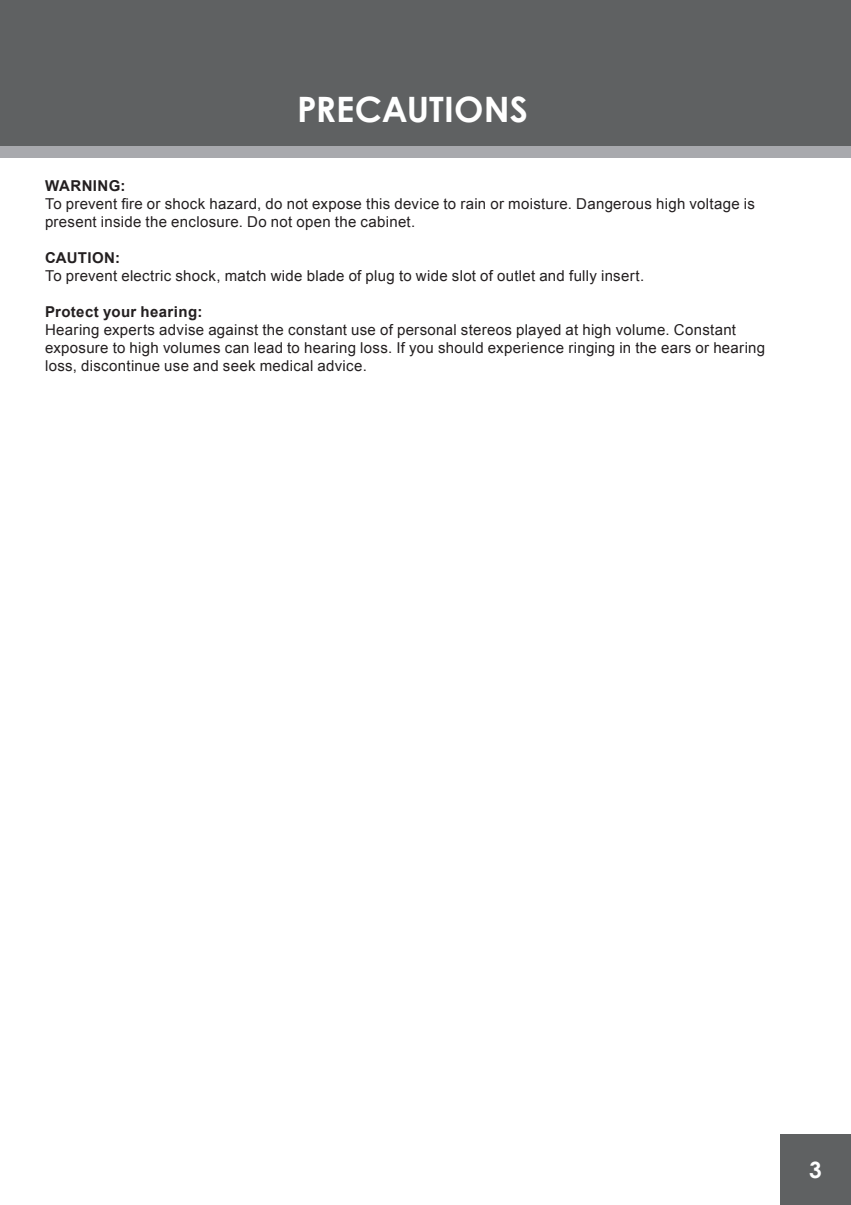
<style>
.page{position:relative;width:851px;height:1205px;background:#fff}
.page>*{position:absolute;margin:0;border:0;box-sizing:border-box;transform-origin:0 0}
.t1{font:700 35px "Century Gothic";color:#fff}
.t2{font:15px/18px "Arial";letter-spacing:.02em;color:#231f20}
.t3{font:700 15px "Arial";letter-spacing:.025em;color:#231f20}
</style>
<div class="page">
<div style="left:0;top:32px;width:850px;height:126px;background:#a8a9ad"></div>
<div style="left:0;top:0;width:850px;height:146px;background:#5f6162"></div>
<div style="left:780px;top:1134px;width:70px;height:71px;background:#5f6162"></div>
<h1 class="t1" style="left:297px;top:82px;width:81px">PRECAUT</h1>
<h1 class="t1" style="left:444px;top:82px;width:35px">IONS</h1>
<p class="t3" style="left:45px;top:176px;width:82px">WARNING:</p>
<p class="t2" style="left:45px;top:195px;width:711px">To prevent fire or shock hazard, do not expose this device to rain or moisture. Dangerous high voltage is present inside the enclosure. Do not open the cabinet.</p>
<p class="t3" style="left:45px;top:248px;width:77px">CAUTION:</p>
<p class="t2" style="left:45px;top:267px;width:600px">To prevent electric shock, match wide blade of plug to wide slot of outlet and fully insert.</p>
<p class="t3" style="left:45px;top:302px;width:159px">Protect your hearing:</p>
<p class="t2" style="left:45px;top:321px;width:721px">Hearing experts advise against the constant use of personal stereos played at high volume. Constant exposure to high volumes can lead to hearing loss. If you should experience ringing in the ears or hearing loss, discontinue use and seek medical advice.</p>
</div>
